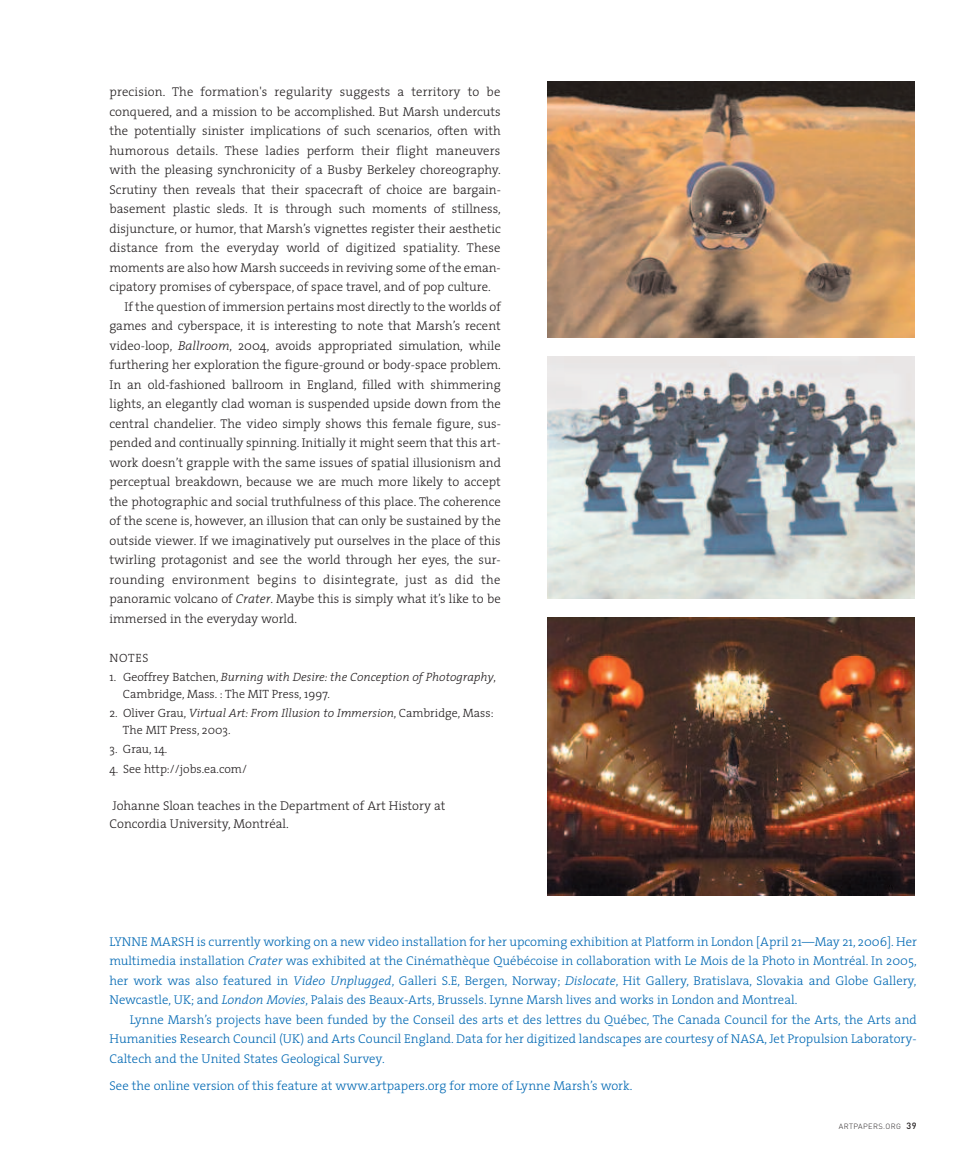
<style>
.page{position:relative;width:972px;height:1168px;background:#fff}
.page>*{position:absolute;margin:0;border:0;box-sizing:border-box;transform-origin:0 0}
.t1{font:300 12.75px/18px "The Serif";color:#231f20}
.t2{font:300 12.75px/19.5px "The Serif";color:#0168b3;text-align:justify}
.t3{font:300 12.75px "The Serif";letter-spacing:.025em;color:#231f20}
.t4{font:300 12px/16.5px "The Serif";color:#231f20}
.t5{font:300 7.5px "DIN";letter-spacing:.05em;color:#231f20}
.s1{font-style:italic}
.s2{font-weight:500;font-size:9px}
</style>
<div class="page">
<img style="left:548px;top:617px;width:367px;height:278px">
<img style="left:548px;top:356px;width:367px;height:243px">
<img style="left:548px;top:81px;width:367px;height:256px">
<p class="t1" style="left:109px;top:84px;width:392px">precision. The formation's regularity suggests a territory to be</p>
<p class="t1" style="left:109px;top:104px;width:393px">conquered, and a mission to be accomplished. But Marsh undercuts</p>
<p class="t1" style="left:109px;top:123px;width:393px">the potentially sinister implications of such scenarios, often with</p>
<p class="t1" style="left:109px;top:143px;width:392px">humorous details. These ladies perform their flight maneuvers</p>
<p class="t1" style="left:109px;top:162px;width:393px">with the pleasing synchronicity of a Busby Berkeley choreography.</p>
<p class="t1" style="left:109px;top:182px;width:393px">Scrutiny then reveals that their spacecraft of choice are bargain-</p>
<p class="t1" style="left:109px;top:201px;width:393px">basement plastic sleds. It is through such moments of stillness,</p>
<p class="t1" style="left:109px;top:221px;width:393px">disjuncture, or humor, that Marsh’s vignettes register their aesthetic</p>
<p class="t1" style="left:109px;top:240px;width:392px">distance from the everyday world of digitized spatiality. These</p>
<p class="t1" style="left:109px;top:260px;width:393px">moments are also how Marsh succeeds in reviving some of the eman-</p>
<p class="t1" style="left:109px;top:279px;width:383px">cipatory promises of cyberspace, of space travel, and of pop culture.</p>
<p class="t1" style="left:125px;top:299px;width:378px">If the question of immersion pertains most directly to the worlds of</p>
<p class="t1" style="left:109px;top:318px;width:393px">games and cyberspace, it is interesting to note that Marsh’s recent</p>
<p class="t1" style="left:109px;top:338px;width:393px">video-loop, <span class="s1">Ballroom</span>, 2004, avoids appropriated simulation, while</p>
<p class="t1" style="left:110px;top:357px;width:393px">furthering her exploration the figure-ground or body-space problem.</p>
<p class="t1" style="left:110px;top:377px;width:393px">In an old-fashioned ballroom in England, filled with shimmering</p>
<p class="t1" style="left:110px;top:396px;width:393px">lights, an elegantly clad woman is suspended upside down from the</p>
<p class="t1" style="left:110px;top:416px;width:393px">central chandelier. The video simply shows this female figure, sus-</p>
<p class="t1" style="left:110px;top:435px;width:393px">pended and continually spinning. Initially it might seem that this art-</p>
<p class="t1" style="left:110px;top:455px;width:393px">work doesn’t grapple with the same issues of spatial illusionism and</p>
<p class="t1" style="left:110px;top:474px;width:393px">perceptual breakdown, because we are much more likely to accept</p>
<p class="t1" style="left:110px;top:494px;width:393px">the photographic and social truthfulness of this place. The coherence</p>
<p class="t1" style="left:110px;top:513px;width:393px">of the scene is, however, an illusion that can only be sustained by the</p>
<p class="t1" style="left:110px;top:533px;width:393px">outside viewer. If we imaginatively put ourselves in the place of this</p>
<p class="t1" style="left:110px;top:552px;width:393px">twirling protagonist and see the world through her eyes, the sur-</p>
<p class="t3" style="left:110px;top:575px;width:393px">rounding environment begins to disintegrate, just as did the</p>
<p class="t1" style="left:110px;top:591px;width:393px">panoramic volcano of <span class="s1">Crater</span>. Maybe this is simply what it’s like to be</p>
<p class="t1" style="left:110px;top:611px;width:189px">immersed in the everyday world.</p>
<p class="t4" style="left:110px;top:651px;width:41px">NOTES</p>
<p class="t4" style="left:123px;top:670px;width:374px;text-indent:-13px">1. Geoffrey Batchen, <span class="s1">Burning with Desire: the Conception of Photography</span>,<br>Cambridge, Mass. : The MIT Press, 1997.</p>
<p class="t4" style="left:123px;top:706px;width:372px;text-indent:-14px">2. Oliver Grau, <span class="s1">Virtual Art: From Illusion to Immersion</span>, Cambridge, Mass:<br>The MIT Press, 2003.</p>
<p class="t4" style="left:109px;top:742px;width:59px">3. Grau, 14.</p>
<p class="t4" style="left:109px;top:762px;width:139px">4. See http://jobs.ea.com/</p>
<p class="t1" style="left:110px;top:798px;width:337px">Johanne Sloan teaches in the Department of Art History at<br>Concordia University, Montréal.</p>
<p class="t2" style="left:109px;top:933px;width:809px">LYNNE MARSH is currently working on a new video installation for her upcoming exhibition at Platform in London [April 21—May 21, 2006]. Her multimedia installation <span class="s1">Crater</span> was exhibited at the Cinémathèque Québécoise in collaboration with Le Mois de la Photo in Montréal. In 2005, her work was also featured in <span class="s1">Video Unplugged</span>, Galleri S.E, Bergen, Norway; <span class="s1">Dislocate</span>, Hit Gallery, Bratislava, Slovakia and Globe Gallery, Newcastle, UK; and <span class="s1">London Movies</span>, Palais des Beaux-Arts, Brussels. Lynne Marsh lives and works in London and Montreal.</p>
<p class="t2" style="left:109px;top:1011px;width:809px;text-indent:20px">Lynne Marsh’s projects have been funded by the Conseil des arts et des lettres du Québec, The Canada Council for the Arts, the Arts and Humanities Research Council (UK) and Arts Council England. Data for her digitized landscapes are courtesy of NASA, Jet Propulsion Laboratory-Caltech and the United States Geological Survey.</p>
<p class="t2" style="left:109px;top:1077px;width:524px">See the online version of this feature at www.artpapers.org for more of Lynne Marsh’s work.</p>
<p class="t5" style="left:839px;top:1122px;width:79px">ARTPAPERS.ORG <span class="s2">39</span></p>
</div>
